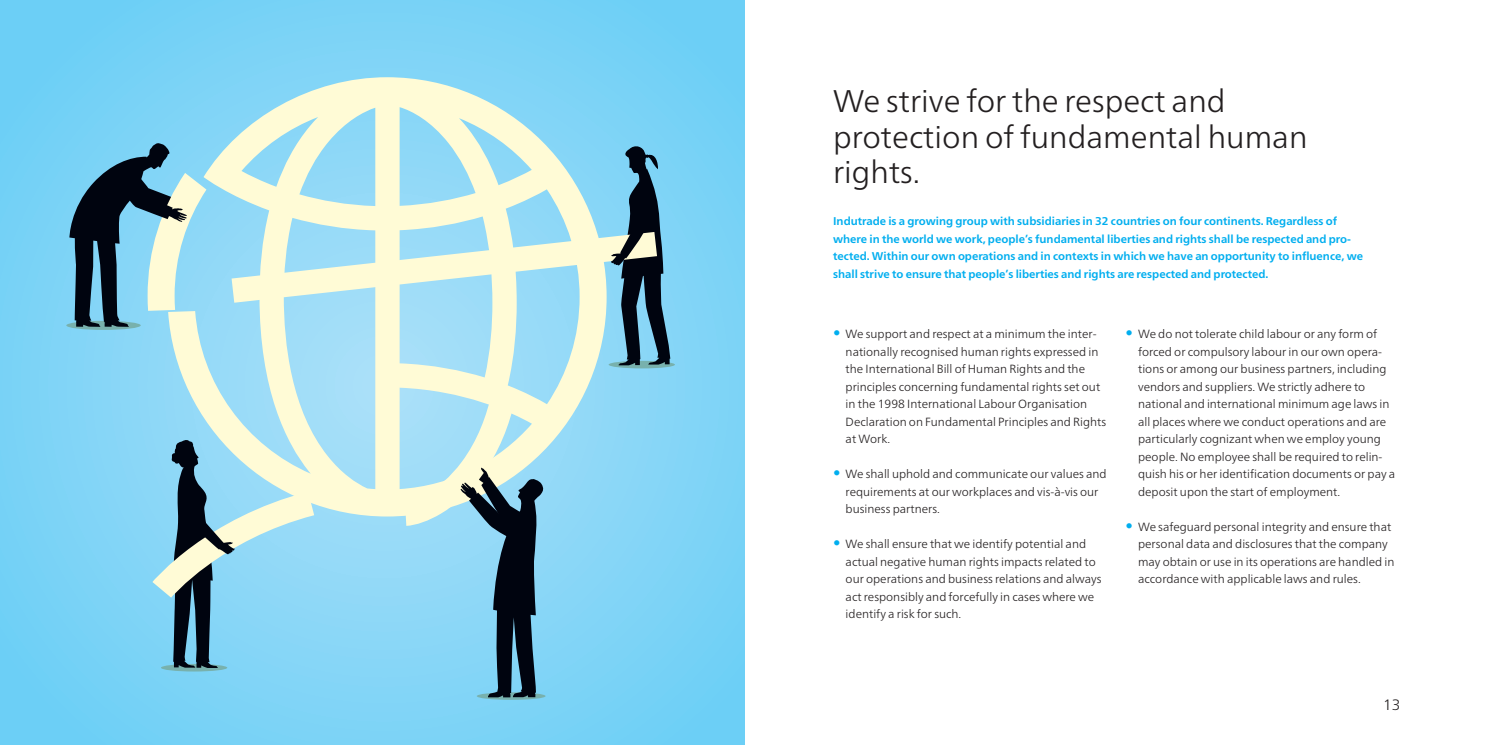
<style>
.page{position:relative;width:1489px;height:745px;background:#fff}
.page>*{position:absolute;margin:0;border:0;box-sizing:border-box;transform-origin:0 0}
.Rubrik_1{font:300 31.25px/35px "Frutiger Neue LTW1 G";color:#231f20}
.t1{font:300 15px "Frutiger Neue LTW1 G";color:#231f20}
.t2{font:300 11.88px/17.5px "Frutiger Neue LTW1 G";color:#231f20}
.Ingress{font:700 11.25px/17.5px "Frutiger Neue LTW1 G";color:#00aeef}
.s1{font-weight:700;font-size:15px;color:#00aeef}
</style>
<div class="page">
<svg style="left:0;top:0;width:744px;height:744px;background:#7bd2f6"></svg>
<svg style="left:168px;top:77px;width:438px;height:439px;background:#bae5ea"></svg>
<svg style="left:66px;top:320px;width:75px;height:10px"></svg>
<svg style="left:608px;top:360px;width:67px;height:8px"></svg>
<svg style="left:231px;top:145px;width:439px;height:220px;background:#b4d9dc"></svg>
<svg style="left:69px;top:143px;width:137px;height:183px;background:#6e99a8"></svg>
<svg style="left:161px;top:663px;width:66px;height:8px"></svg>
<svg style="left:152px;top:439px;width:162px;height:228px;background:#8bbdcd"></svg>
<svg style="left:477px;top:692px;width:68px;height:7px"></svg>
<svg style="left:405px;top:390px;width:139px;height:307px;background:#89b6c5"></svg>
<p class="Rubrik_1" style="left:833px;top:84px;width:476px">We strive for the respect and protection of fundamental human rights.</p>
<p class="Ingress" style="left:833px;top:212px;width:531px">Indutrade is a growing group with subsidiaries in 32 countries on four continents. Regardless of where in the world we work, people’s fundamental liberties and rights shall be respected and pro&shy;tected. Within our own operations and in contexts in which we have an opportunity to influence, we shall strive to ensure that people’s liberties and rights are respected and protected.</p>
<p class="t2" style="left:845px;top:325px;width:262px;text-indent:-12px"><span class="s1">•</span> We support and respect at a minimum the inter&shy;nationally recognised human rights expressed in the International Bill of Human Rights and the principles concerning fundamental rights set out in the 1998 International Labour Organisation Declaration on Fundamental Principles and Rights at Work.</p>
<p class="t2" style="left:845px;top:465px;width:262px;text-indent:-12px"><span class="s1">•</span> We shall uphold and communicate our values and requirements at our workplaces and vis-à-vis our business partners.</p>
<p class="t2" style="left:845px;top:535px;width:257px;text-indent:-12px"><span class="s1">•</span> We shall ensure that we identify potential and actual negative human rights impacts related to our operations and business relations and always act responsibly and forcefully in cases where we identify a risk for such.</p>
<p class="t2" style="left:1138px;top:325px;width:259px;text-indent:-12px"><span class="s1">•</span> We do not tolerate child labour or any form of forced or compulsory labour in our own opera&shy;tions or among our business partners, including vendors and suppliers. We strictly adhere to national and international minimum age laws in all places where we conduct operations and are particularly cognizant when we employ young people. No employee shall be required to relin&shy;quish his or her identification documents or pay a deposit upon the start of employment.</p>
<p class="t2" style="left:1138px;top:517px;width:258px;text-indent:-12px"><span class="s1">•</span> We safeguard personal integrity and ensure that personal data and disclosures that the company may obtain or use in its operations are handled in accordance with applicable laws and rules.</p>
<p class="t1" style="left:1382px;top:694px;width:19px">13</p>
</div>
